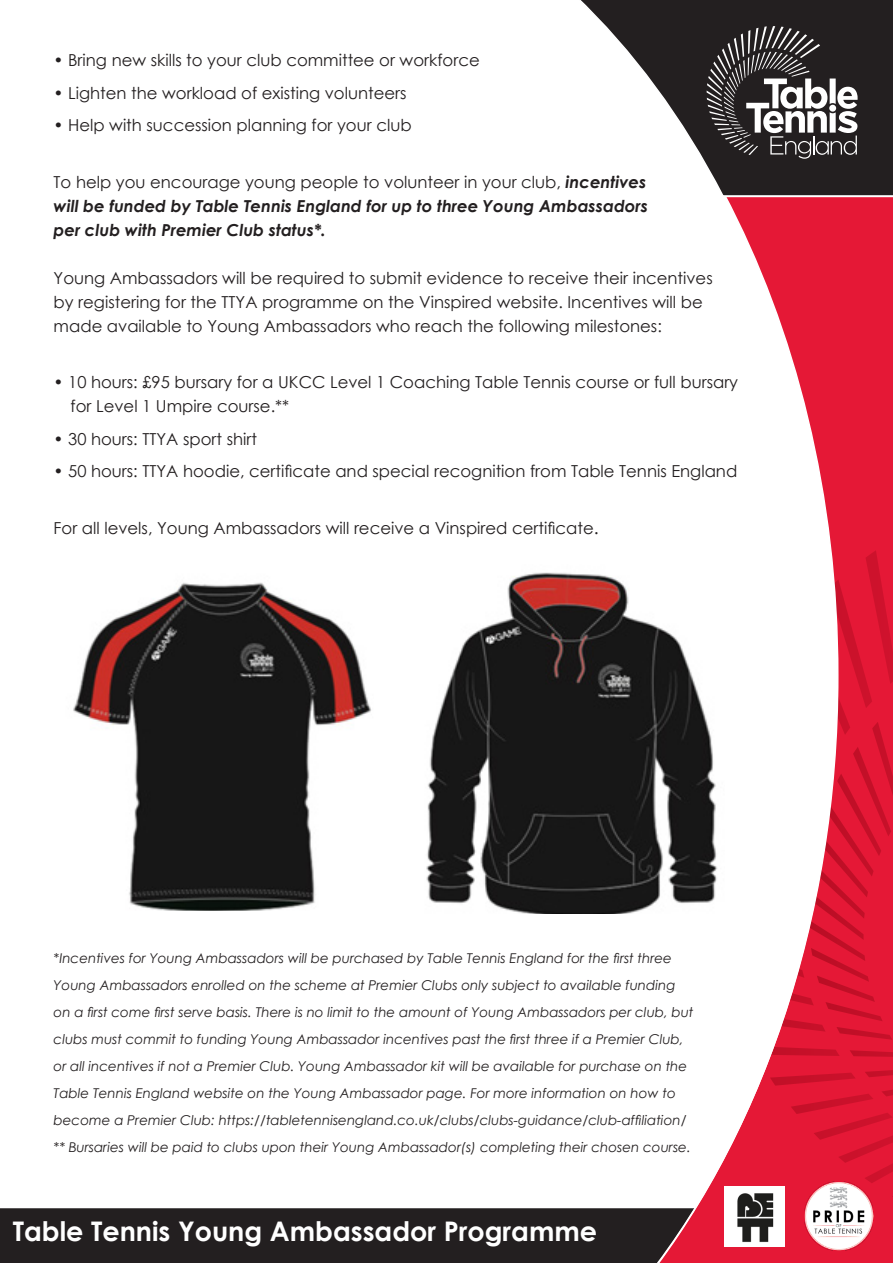
<style>
.page{position:relative;width:893px;height:1263px;background:#fff}
.page>*{position:absolute;margin:0;border:0;box-sizing:border-box;transform-origin:0 0}
.t1{font:700 27px "Century Gothic";color:#fff}
.t2{font:16.5px/24px "Century Gothic";color:#231f20}
.t3{font:italic 700 16.5px "Century Gothic";color:#231f20}
.t4{font:italic 13.5px/27px "Century Gothic";color:#231f20}
.s1{font-weight:700;font-style:italic}
.s2{font-size:18px}
</style>
<div class="page">
<div style="left:0;top:1208px;width:632px;height:55px;background:#231f20"></div>
<svg style="left:580px;top:0;width:313px;height:195px"></svg>
<svg style="left:632px;top:195px;width:261px;height:1068px"></svg>
<svg style="left:707px;top:26px;width:151px;height:133px"></svg>
<img style="left:725px;top:1187px;width:59px;height:59px">
<img style="left:804px;top:1182px;width:69px;height:69px">
<img style="left:73px;top:582px;width:298px;height:328px">
<img style="left:426px;top:564px;width:299px;height:350px">
<p class="t2" style="left:54px;top:48px;width:428px">• Bring new skills to your club committee or workforce</p>
<p class="t2" style="left:54px;top:81px;width:354px">• Lighten the workload of existing volunteers</p>
<p class="t2" style="left:54px;top:113px;width:359px">• Help with succession planning for your club</p>
<p class="t2" style="left:54px;top:170px;width:594px">To help you encourage young people to volunteer in your club, <span class="s1">incentives</span></p>
<p class="t3" style="left:54px;top:193px;width:596px">will be funded by Table Tennis England for up to three Young Ambassadors</p>
<p class="t3" style="left:54px;top:217px;width:274px">per club with Premier Club status*.</p>
<p class="t2" style="left:54px;top:266px;width:661px">Young Ambassadors will be required to submit evidence to receive their incentives</p>
<p class="t2" style="left:54px;top:290px;width:651px">by registering for the TTYA programme on the Vinspired website. Incentives will be made available to Young Ambassadors who reach the following milestones:</p>
<p class="t2" style="left:71px;top:370px;width:669px;text-indent:-17px">• 10 hours: £95 bursary for a UKCC Level 1 Coaching Table Tennis course or full bursary for Level 1 Umpire course.**</p>
<p class="t2" style="left:54px;top:427px;width:205px">• 30 hours: TTYA sport shirt</p>
<p class="t2" style="left:54px;top:459px;width:685px">• 50 hours: TTYA hoodie, certificate and special recognition from Table Tennis England</p>
<p class="t2" style="left:54px;top:516px;width:547px">For all levels, Young Ambassadors will receive a Vinspired certificate<span class="s2">.</span></p>
<p class="t4" style="left:54px;top:944px;width:641px">*Incentives for Young Ambassadors will be purchased by Table Tennis England for the first three Young Ambassadors enrolled on the scheme at Premier Clubs only subject to available funding on a first come first serve basis. There is no limit to the amount of Young Ambassadors per club, but clubs must commit to funding Young Ambassador incentives past the first three if a Premier Club, or all incentives if not a Premier Club. Young Ambassador kit will be available for purchase on the Table Tennis England website on the Young Ambassador page. For more information on how to become a Premier Club: https://tabletennisengland.co.uk/clubs/clubs-guidance/club-affiliation/</p>
<p class="t4" style="left:54px;top:1133px;width:639px">** Bursaries will be paid to clubs upon their Young Ambassador(s) completing their chosen course.</p>
<p class="t1" style="left:13px;top:1211px;width:586px">Table Tennis Young Ambassador Programme</p>
</div>
